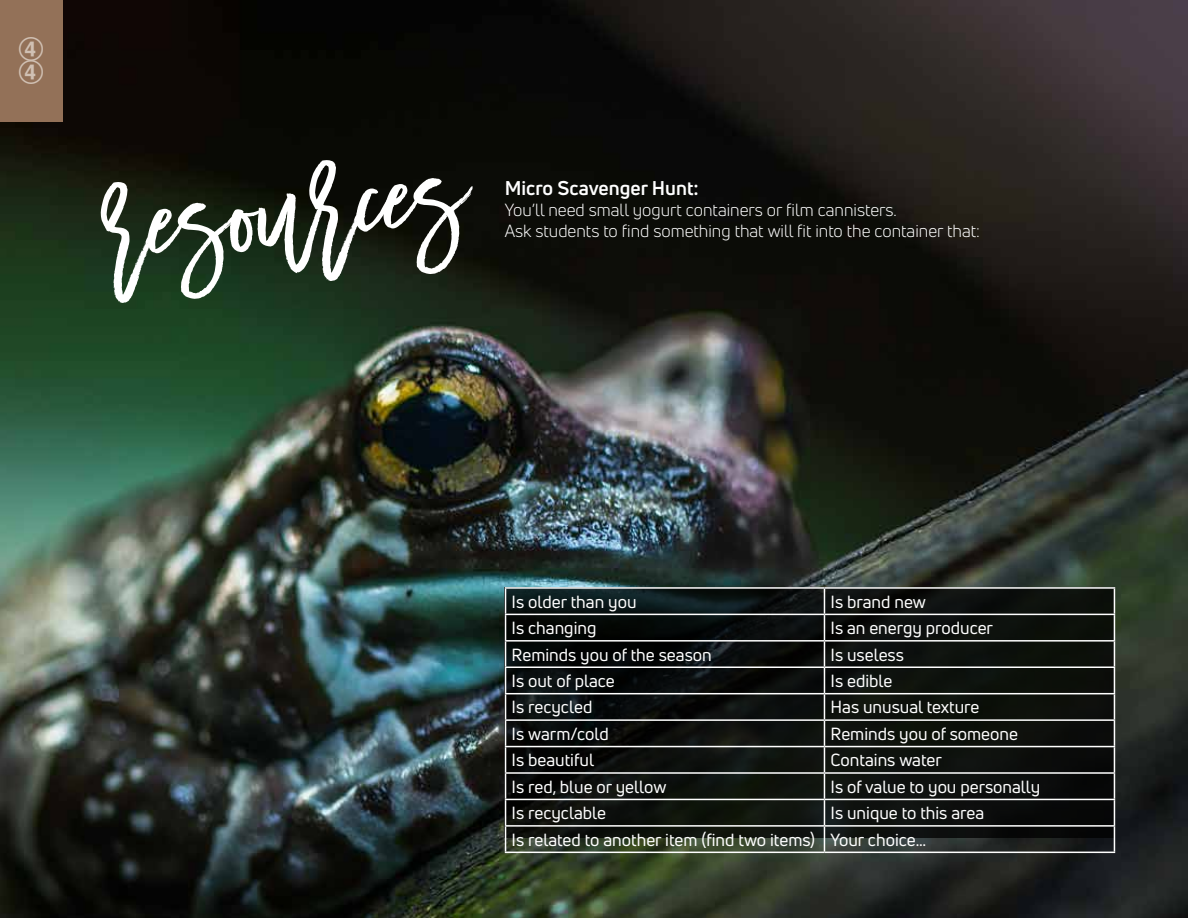
<style>
.page{position:relative;width:1188px;height:918px;background:#fff}
.page>*{position:absolute;margin:0;border:0;box-sizing:border-box;transform-origin:0 0}
.t1{font:120px "Madina Script";color:#fff}
.t2{font:700 19.5px "Uni Neue";color:#fff}
.t3{font:17.25px/26.4px "Uni Neue";color:#fff}
.t4{font:17.25px/20.7px "Uni Neue";color:#fff}
</style>
<div class="page">
<img style="left:0;top:0;width:1188px;height:918px">
<svg style="left:506px;top:589px;width:608px;height:249px;background:#0e110f"></svg>
<div style="left:0;top:0;width:62px;height:122px;background:#937158"></div>
<hr style="left:505px;top:587px;width:319px;height:2px;background:#fff">
<hr style="left:824px;top:587px;width:291px;height:2px;background:#fff">
<hr style="left:505px;top:614px;width:319px;height:1px;background:#fff">
<hr style="left:824px;top:614px;width:291px;height:1px;background:#fff">
<hr style="left:505px;top:640px;width:319px;height:2px;background:#fff">
<hr style="left:824px;top:640px;width:291px;height:2px;background:#fff">
<hr style="left:505px;top:667px;width:319px;height:1px;background:#fff">
<hr style="left:824px;top:667px;width:291px;height:1px;background:#fff">
<hr style="left:505px;top:693px;width:319px;height:1px;background:#fff">
<hr style="left:824px;top:693px;width:291px;height:1px;background:#fff">
<hr style="left:505px;top:719px;width:319px;height:2px;background:#fff">
<hr style="left:824px;top:719px;width:291px;height:2px;background:#fff">
<hr style="left:505px;top:746px;width:319px;height:1px;background:#fff">
<hr style="left:824px;top:746px;width:291px;height:1px;background:#fff">
<hr style="left:505px;top:772px;width:319px;height:2px;background:#fff">
<hr style="left:824px;top:772px;width:291px;height:2px;background:#fff">
<hr style="left:505px;top:799px;width:319px;height:1px;background:#fff">
<hr style="left:824px;top:799px;width:291px;height:1px;background:#fff">
<hr style="left:505px;top:825px;width:319px;height:2px;background:#fff">
<svg style="left:505px;top:589px;width:1px;height:263px"></svg>
<hr style="left:824px;top:825px;width:291px;height:2px;background:#fff">
<svg style="left:824px;top:589px;width:1px;height:263px"></svg>
<svg style="left:1114px;top:589px;width:1px;height:263px"></svg>
<hr style="left:505px;top:852px;width:319px;height:1px;background:#fff">
<hr style="left:824px;top:852px;width:291px;height:1px;background:#fff">
<h1 class="t1" style="left:97px;top:155px;width:363px;rotate:-6deg">resources</h1>
<p class="t2" style="left:505px;top:176px;width:195px">Micro Scavenger Hunt:</p>
<p class="t4" style="left:505px;top:199px;width:477px">You’ll need small yogurt containers or film cannisters.<br>Ask students to find something that will fit into the container that:</p>
<p class="t3" style="left:512px;top:588px;width:127px">Is older than you</p>
<p class="t3" style="left:830px;top:588px;width:97px">Is brand new</p>
<p class="t3" style="left:512px;top:615px;width:86px">Is changing</p>
<p class="t3" style="left:830px;top:615px;width:164px">Is an energy producer</p>
<p class="t3" style="left:512px;top:641px;width:202px">Reminds you of the season</p>
<p class="t3" style="left:830px;top:641px;width:75px">Is useless</p>
<p class="t3" style="left:512px;top:667px;width:105px">Is out of place</p>
<p class="t3" style="left:830px;top:667px;width:64px">Is edible</p>
<p class="t3" style="left:512px;top:694px;width:82px">Is recycled</p>
<p class="t3" style="left:830px;top:694px;width:151px">Has unusual texture</p>
<p class="t3" style="left:512px;top:720px;width:99px">Is warm/cold</p>
<p class="t3" style="left:830px;top:720px;width:189px">Reminds you of someone</p>
<p class="t3" style="left:512px;top:747px;width:84px">Is beautiful</p>
<p class="t3" style="left:830px;top:747px;width:113px">Contains water</p>
<p class="t3" style="left:512px;top:773px;width:156px">Is red, blue or yellow</p>
<p class="t3" style="left:830px;top:773px;width:211px">Is of value to you personally</p>
<p class="t3" style="left:512px;top:800px;width:96px">Is recyclable</p>
<p class="t3" style="left:512px;top:800px;width:474px;text-indent:319px">Is unique to this area<br>Is related to another item (find two items) Your choice…</p>
</div>
